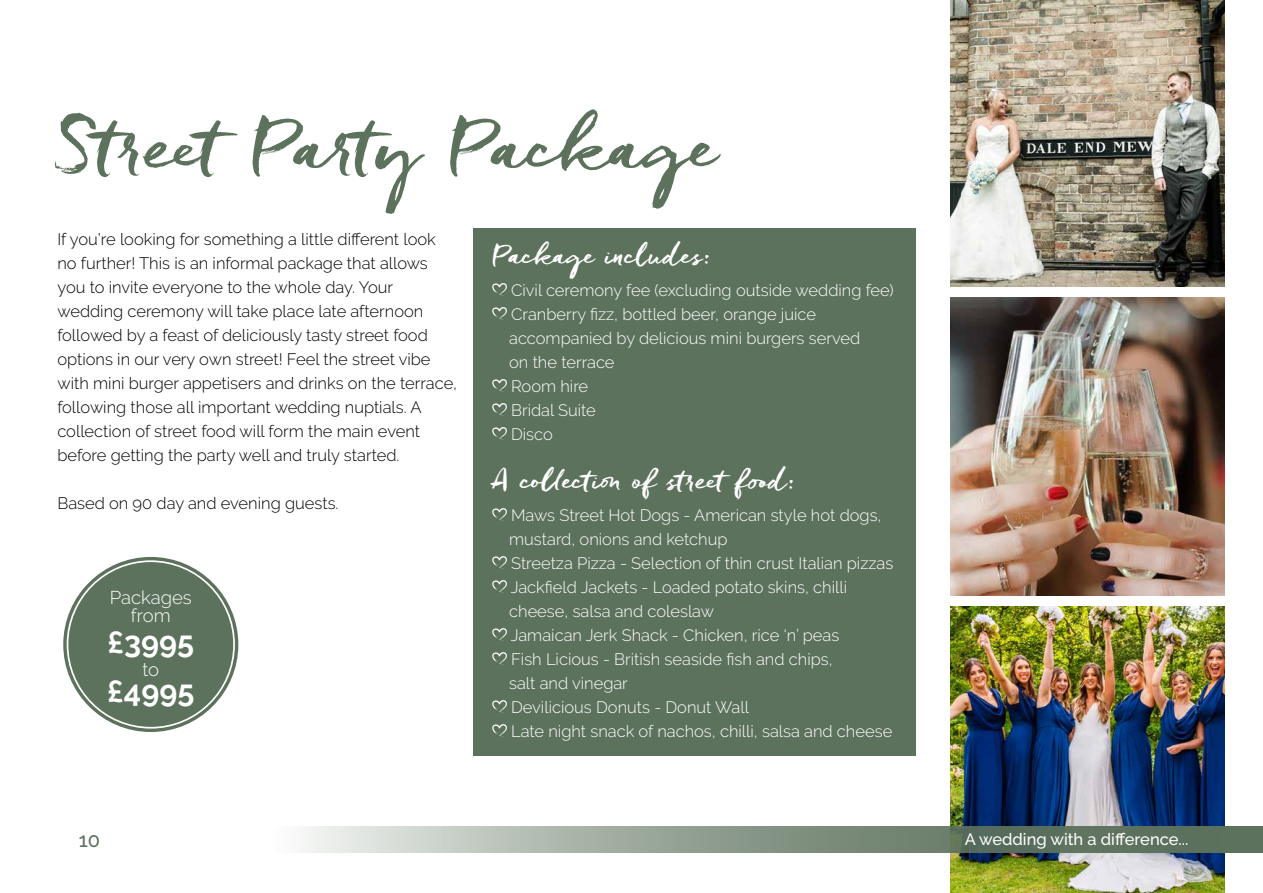
<style>
.page{position:relative;width:1263px;height:893px;background:#fff}
.page>*{position:absolute;margin:0;border:0;box-sizing:border-box;transform-origin:0 0}
.t1{font:75px "Freeland";color:#5d725d}
.t2{font:700 30.6px "Raleway";color:#fff}
.t3{font:28.5px "Freeland";color:#fff}
.t4{font:500 20.1px "Raleway";color:#5d725d}
.t5{font:300 18.45px/18px "Raleway";color:#fff;text-align:center}
.t6{font:300 16.5px/24px "Raleway";color:#fff}
.t7{font:300 16.5px/24px "Raleway";color:#000}
.t8{font:500 16.5px "Raleway";color:#fff}
</style>
<div class="page">
<img style="left:950px;top:0;width:275px;height:286px">
<img style="left:950px;top:297px;width:275px;height:299px">
<img style="left:950px;top:607px;width:275px;height:286px">
<svg style="left:302px;top:826px;width:961px;height:26px;background:#8c9b8d"></svg>
<div style="left:473px;top:228px;width:442px;height:528px;background:#5d725d"></div>
<div style="left:68px;top:562px;width:165px;height:165px;background:#5d725d;border-radius:50%"></div>
<div style="left:70px;top:564px;width:161px;height:161px;border:3px solid #5d725d;border-radius:50%"></div>
<svg style="left:492px;top:283px;width:15px;height:13px"></svg>
<svg style="left:492px;top:307px;width:15px;height:13px"></svg>
<svg style="left:492px;top:379px;width:15px;height:13px"></svg>
<svg style="left:492px;top:403px;width:15px;height:13px"></svg>
<svg style="left:492px;top:427px;width:15px;height:13px"></svg>
<svg style="left:492px;top:508px;width:15px;height:13px"></svg>
<svg style="left:492px;top:556px;width:15px;height:13px"></svg>
<svg style="left:492px;top:580px;width:15px;height:13px"></svg>
<svg style="left:492px;top:628px;width:15px;height:13px"></svg>
<svg style="left:492px;top:652px;width:15px;height:13px"></svg>
<svg style="left:492px;top:700px;width:15px;height:13px"></svg>
<svg style="left:492px;top:724px;width:15px;height:13px"></svg>
<h1 class="t1" style="left:57px;top:97px;width:663px">Street Party Package</h1>
<p class="t7" style="left:57px;top:227px;width:401px">If you’re looking for something a little different look no further! This is an informal package that allows you to invite everyone to the whole day. Your wedding ceremony will take place late afternoon followed by a feast of deliciously tasty street food options in our very own street! Feel the street vibe with mini burger appetisers and drinks on the terrace, following those all important wedding nuptials. A collection of street food will form the main event before getting the party well and truly started.</p>
<p class="t7" style="left:57px;top:491px;width:283px">Based on 90 day and evening guests.</p>
<p class="t5" style="left:110px;top:588px;width:83px">Packages from</p>
<h2 class="t2" style="left:107px;top:624px;width:88px">£3995</h2>
<p class="t5" style="left:142px;top:660px;width:18px">to</p>
<h2 class="t2" style="left:107px;top:674px;width:88px">£4995</h2>
<h3 class="t3" style="left:492px;top:237px;width:221px">Package includes:</h3>
<p class="t6" style="left:509px;top:278px;width:386px">Civil ceremony fee (excluding outside wedding fee)<br>Cranberry fizz, bottled beer, orange juice accompanied by delicious mini burgers served<br>on the terrace<br>Room hire<br>Bridal Suite<br>Disco</p>
<h3 class="t3" style="left:492px;top:462px;width:305px">A collection of street food:</h3>
<p class="t6" style="left:509px;top:503px;width:386px">Maws Street Hot Dogs - American style hot dogs, mustard, onions and ketchup<br>Streetza Pizza - Selection of thin crust Italian pizzas Jackfield Jackets - Loaded potato skins, chilli cheese, salsa and coleslaw<br>Jamaican Jerk Shack - Chicken, rice ‘n’ peas<br>Fish Licious - British seaside fish and chips,<br>salt and vinegar<br>Devilicious Donuts - Donut Wall<br>Late night snack of nachos, chilli, salsa and cheese</p>
<p class="t4" style="left:79px;top:828px;width:23px">10</p>
<p class="t8" style="left:965px;top:829px;width:225px">A wedding with a difference...</p>
</div>
